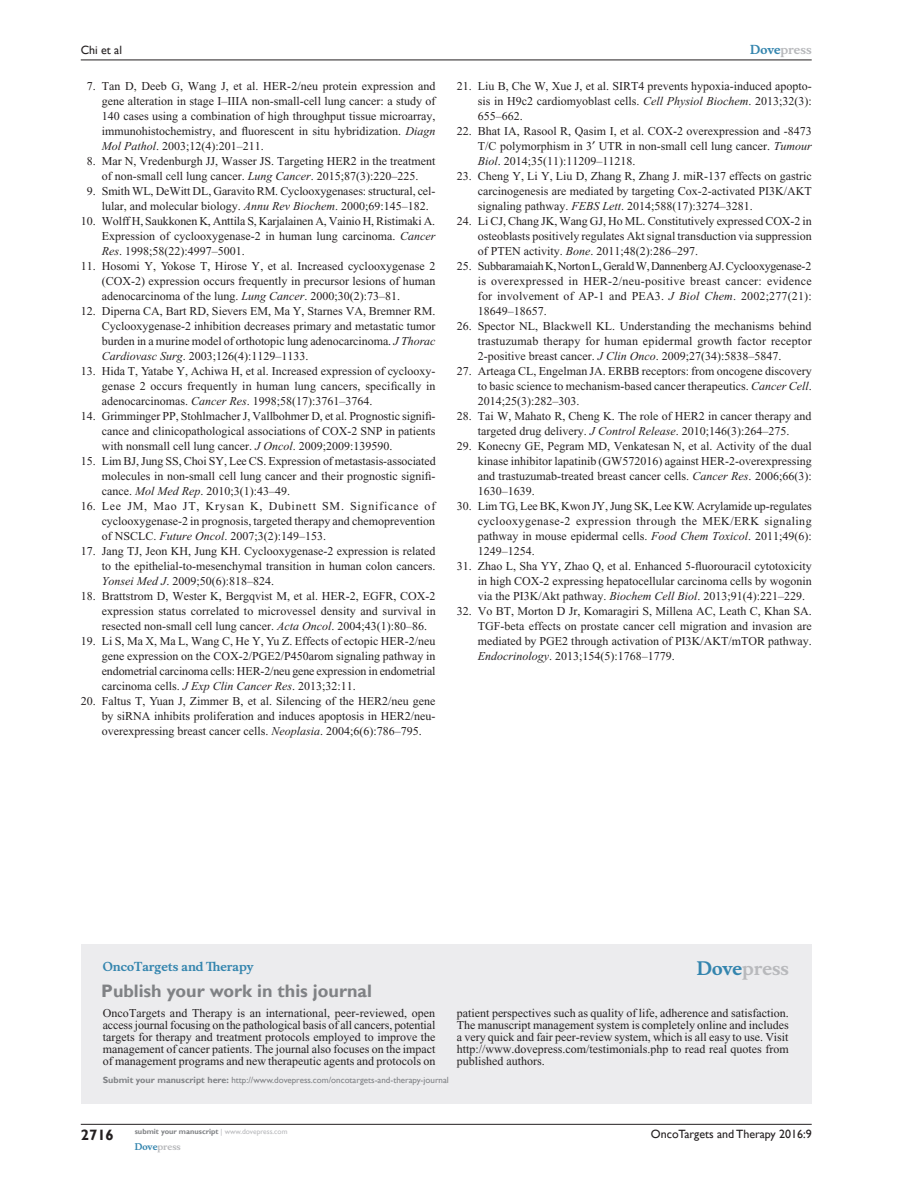
<style>
.page{position:relative;width:918px;height:1188px;background:#fff}
.page>*{position:absolute;margin:0;border:0;box-sizing:border-box;transform-origin:0 0}
.PromBx-H1{font:700 18px "Gill Sans";color:#808285}
.PromBx-Brand{font:700 18px "Musee";color:#b8b9bc}
.t1{font:700 15px "Gill Sans";color:#231f20}
.RefNL2{font:12px/15px "Times New Roman";color:#231f20;text-align:justify}
.PromBx-Tx{font:12px/12px "Times New Roman";color:#231f20;text-align:justify}
.t2{font:12px "Gill Sans";color:#231f20}
.PromBx-JrnlName{font:700 12px "Musee";color:#3485ae}
.t3{font:700 12px "Musee";color:#b8b9bc}
.PromBx-SubmitMssWebA{font:9px "Gill Sans";color:#808285}
.t4{font:700 9px "Musee";color:#b8b9bc}
.t5{font:700 7.5px "Gill Sans";color:#808285}
.s1{font-style:italic}
.s2{color:#3485ae}
.s3{font-weight:700}
.s4{font-weight:400;color:#b8b9bc}
</style>
<div class="page">
<div style="left:81px;top:944px;width:731px;height:159px;background:#ececee"></div>
<hr style="left:81px;top:1124px;width:731px;height:1px;background:#231f20">
<hr style="left:81px;top:60px;width:731px;height:1px;background:#231f20">
<p class="t2" style="left:81px;top:43px;width:43px">Chi et al</p>
<p class="RefNL2" style="left:102px;top:79px;width:335px;text-indent:-15px">7. Tan D, Deeb G, Wang J, et al. HER-2/neu protein expression and gene alteration in stage I–IIIA non-small-cell lung cancer: a study of 140 cases using a combination of high throughput tissue microarray, immunohistochemistry, and fluorescent in situ hybridization. <span class="s1">Diagn Mol Pathol</span>. 2003;12(4):201–211.</p>
<p class="RefNL2" style="left:87px;top:154px;width:350px;text-align:center">8. Mar N, Vredenburgh JJ, Wasser JS. Targeting HER2 in the treatment of non-small cell lung cancer. <span class="s1">Lung Cancer</span>. 2015;87(3):220–225.</p>
<p class="RefNL2" style="left:102px;top:184px;width:335px;text-indent:-15px">9. Smith WL, DeWitt DL, Garavito RM. Cyclooxygenases: structural, cel&shy;lular, and molecular biology. <span class="s1">Annu Rev Biochem</span>. 2000;69:145–182.</p>
<p class="RefNL2" style="left:102px;top:214px;width:335px;text-indent:-21px">10. Wolff H, Saukkonen K, Anttila S, Karjalainen A, Vainio H, Ristimaki A.<br>Expression of cyclooxygenase-2 in human lung carcinoma. <span class="s1">Cancer Res</span>. 1998;58(22):4997–5001.</p>
<p class="RefNL2" style="left:102px;top:259px;width:335px;text-indent:-21px">11. Hosomi Y, Yokose T, Hirose Y, et al. Increased cyclooxygenase 2 (COX-2) expression occurs frequently in precursor lesions of human adenocarcinoma of the lung. <span class="s1">Lung Cancer</span>. 2000;30(2):73–81.</p>
<p class="RefNL2" style="left:102px;top:304px;width:335px;text-indent:-21px">12. Diperna CA, Bart RD, Sievers EM, Ma Y, Starnes VA, Bremner RM.<br>Cyclooxygenase-2 inhibition decreases primary and metastatic tumor burden in a murine model of orthotopic lung adenocarcinoma. <span class="s1">J Thorac Cardiovasc Surg</span>. 2003;126(4):1129–1133.</p>
<p class="RefNL2" style="left:102px;top:364px;width:335px;text-indent:-21px">13. Hida T, Yatabe Y, Achiwa H, et al. Increased expression of cyclooxy&shy;genase 2 occurs frequently in human lung cancers, specifically in adenocarcinomas. <span class="s1">Cancer Res</span>. 1998;58(17):3761–3764.</p>
<p class="RefNL2" style="left:102px;top:409px;width:335px;text-indent:-21px">14. Grimminger PP, Stohlmacher J, Vallbohmer D, et al. Prognostic signifi&shy;cance and clinicopathological associations of COX-2 SNP in patients with nonsmall cell lung cancer. <span class="s1">J Oncol</span>. 2009;2009:139590.</p>
<p class="RefNL2" style="left:102px;top:454px;width:335px;text-indent:-21px">15. Lim BJ, Jung SS, Choi SY, Lee CS. Expression of metastasis-associated molecules in non-small cell lung cancer and their prognostic signifi&shy;cance. <span class="s1">Mol Med Rep</span>. 2010;3(1):43–49.</p>
<p class="RefNL2" style="left:102px;top:499px;width:335px;text-indent:-21px">16. Lee JM, Mao JT, Krysan K, Dubinett SM. Significance of cyclooxygenase-2 in prognosis, targeted therapy and chemoprevention of NSCLC. <span class="s1">Future Oncol</span>. 2007;3(2):149–153.</p>
<p class="RefNL2" style="left:102px;top:544px;width:335px;text-indent:-21px">17. Jang TJ, Jeon KH, Jung KH. Cyclooxygenase-2 expression is related to the epithelial-to-mesenchymal transition in human colon cancers.<br><span class="s1">Yonsei Med J</span>. 2009;50(6):818–824.</p>
<p class="RefNL2" style="left:102px;top:589px;width:336px;text-indent:-21px">18. Brattstrom D, Wester K, Bergqvist M, et al. HER-2, EGFR, COX-2 expression status correlated to microvessel density and survival in resected non-small cell lung cancer. <span class="s1">Acta Oncol</span>. 2004;43(1):80–86.</p>
<p class="RefNL2" style="left:102px;top:634px;width:335px;text-indent:-21px">19. Li S, Ma X, Ma L, Wang C, He Y, Yu Z. Effects of ectopic HER-2/neu gene expression on the COX-2/PGE2/P450arom signaling pathway in endometrial carcinoma cells: HER-2/neu gene expression in endometrial carcinoma cells. <span class="s1">J Exp Clin Cancer Res</span>. 2013;32:11.</p>
<p class="RefNL2" style="left:102px;top:694px;width:335px;text-indent:-21px">20. Faltus T, Yuan J, Zimmer B, et al. Silencing of the HER2/neu gene by siRNA inhibits proliferation and induces apoptosis in HER2/neu&shy;overexpressing breast cancer cells. <span class="s1">Neoplasia</span>. 2004;6(6):786–795.</p>
<p class="t3" style="left:750px;top:43px;width:63px"><span class="s2">Dove</span>press</p>
<p class="RefNL2" style="left:478px;top:79px;width:335px;text-indent:-21px">21. Liu B, Che W, Xue J, et al. SIRT4 prevents hypoxia-induced apopto&shy;sis in H9c2 cardiomyoblast cells. <span class="s1">Cell Physiol Biochem</span>. 2013;32(3):<br>655–662.</p>
<p class="RefNL2" style="left:478px;top:124px;width:335px;text-indent:-21px">22. Bhat IA, Rasool R, Qasim I, et al. COX-2 overexpression and -8473<br>T/C polymorphism in 3 UTR in non-small cell lung cancer. <span class="s1">Tumour Biol</span>. 2014;35(11):11209–11218.</p>
<p class="RefNL2" style="left:478px;top:169px;width:335px;text-indent:-21px">23. Cheng Y, Li Y, Liu D, Zhang R, Zhang J. miR-137 effects on gastric carcinogenesis are mediated by targeting Cox-2-activated PI3K/AKT signaling pathway. <span class="s1">FEBS Lett</span>. 2014;588(17):3274–3281.</p>
<p class="RefNL2" style="left:478px;top:214px;width:335px;text-indent:-21px">24. Li CJ, Chang JK, Wang GJ, Ho ML. Constitutively expressed COX-2 in osteoblasts positively regulates Akt signal transduction via suppression of PTEN activity. <span class="s1">Bone</span>. 2011;48(2):286–297.</p>
<p class="RefNL2" style="left:478px;top:259px;width:335px;text-indent:-21px">25. Subbaramaiah K, Norton L, Gerald W, Dannenberg AJ. Cyclooxygenase-2 is overexpressed in HER-2/neu-positive breast cancer: evidence for involvement of AP-1 and PEA3. <span class="s1">J Biol Chem</span>. 2002;277(21):<br>18649–18657.</p>
<p class="RefNL2" style="left:478px;top:319px;width:335px;text-indent:-21px">26. Spector NL, Blackwell KL. Understanding the mechanisms behind trastuzumab therapy for human epidermal growth factor receptor 2-positive breast cancer. <span class="s1">J Clin Onco</span>. 2009;27(34):5838–5847.</p>
<p class="RefNL2" style="left:478px;top:364px;width:335px;text-indent:-21px">27. Arteaga CL, Engelman JA. ERBB receptors: from oncogene discovery to basic science to mechanism-based cancer therapeutics. <span class="s1">Cancer Cell</span>.<br>2014;25(3):282–303.</p>
<p class="RefNL2" style="left:457px;top:409px;width:356px;text-align:center">28. Tai W, Mahato R, Cheng K. The role of HER2 in cancer therapy and targeted drug delivery. <span class="s1">J Control Release</span>. 2010;146(3):264–275.</p>
<p class="RefNL2" style="left:478px;top:439px;width:335px;text-indent:-21px">29. Konecny GE, Pegram MD, Venkatesan N, et al. Activity of the dual kinase inhibitor lapatinib (GW572016) against HER-2-overexpressing and trastuzumab-treated breast cancer cells. <span class="s1">Cancer Res</span>. 2006;66(3):<br>1630–1639.</p>
<p class="RefNL2" style="left:478px;top:499px;width:335px;text-indent:-21px">30. Lim TG, Lee BK, Kwon JY, Jung SK, Lee KW. Acrylamide up-regulates cyclooxygenase-2 expression through the MEK/ERK signaling pathway in mouse epidermal cells. <span class="s1">Food Chem Toxicol</span>. 2011;49(6):<br>1249–1254.</p>
<p class="RefNL2" style="left:478px;top:559px;width:335px;text-indent:-21px">31. Zhao L, Sha YY, Zhao Q, et al. Enhanced 5-fluorouracil cytotoxicity in high COX-2 expressing hepatocellular carcinoma cells by wogonin via the PI3K/Akt pathway. <span class="s1">Biochem Cell Biol</span>. 2013;91(4):221–229.</p>
<p class="RefNL2" style="left:478px;top:604px;width:335px;text-indent:-21px">32. Vo BT, Morton D Jr, Komaragiri S, Millena AC, Leath C, Khan SA.<br>TGF-beta effects on prostate cancer cell migration and invasion are mediated by PGE2 through activation of PI3K/AKT/mTOR pathway.<br><span class="s1">Endocrinology</span>. 2013;154(5):1768–1779.</p>
<p class="PromBx-JrnlName" style="left:103px;top:959px;width:152px">OncoTargets and Therapy</p>
<p class="PromBx-H1" style="left:101px;top:980px;width:272px">Publish your work in this journal</p>
<p class="PromBx-Brand" style="left:697px;top:958px;width:94px"><span class="s2">Dove</span>press</p>
<p class="PromBx-Tx" style="left:103px;top:1007px;width:334px">OncoTargets and Therapy is an international, peer-reviewed, open access journal focusing on the pathological basis of all cancers, potential targets for therapy and treatment protocols employed to improve the management of cancer patients. The journal also focuses on the impact of management programs and new therapeutic agents and protocols on</p>
<p class="PromBx-Tx" style="left:457px;top:1007px;width:333px">patient perspectives such as quality of life, adherence and satisfaction.<br>The manuscript management system is completely online and includes a very quick and fair peer-review system, which is all easy to use. Visit http://www.dovepress.com/testimonials.php to read real quotes from published authors.</p>
<p class="PromBx-SubmitMssWebA" style="left:103px;top:1075px;width:348px"><span class="s3">Submit your manuscript here:</span> http://www.dovepress.com/oncotargets-and-therapy-journal</p>
<p class="t1" style="left:81px;top:1126px;width:35px">2716</p>
<p class="t5" style="left:135px;top:1127px;width:154px">submit your manuscript <span class="s4">| www.dovepress.com</span></p>
<p class="t4" style="left:135px;top:1141px;width:48px"><span class="s2">Dove</span>press</p>
<p class="t2" style="left:651px;top:1127px;width:162px">OncoTargets and Therapy 2016:9</p>
</div>
